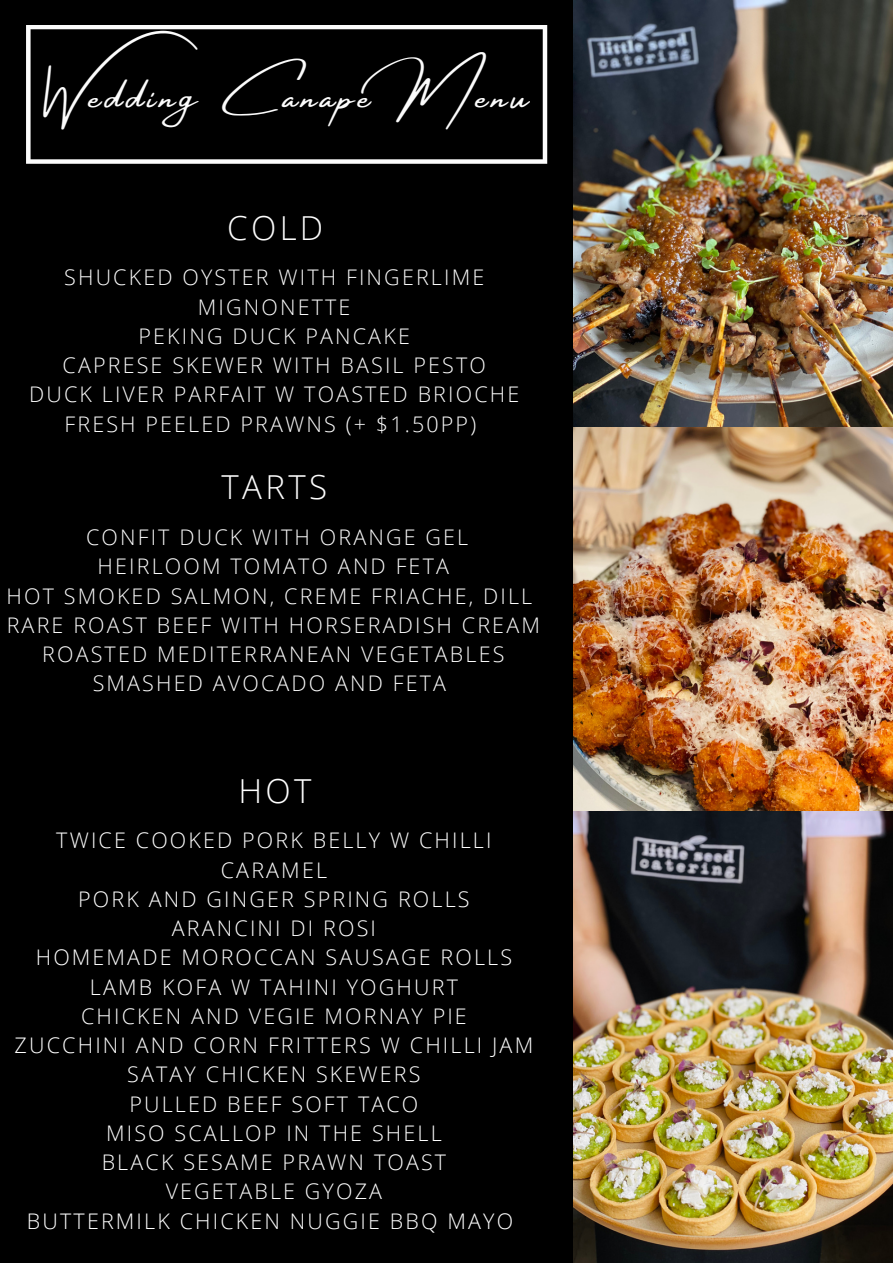
<style>
.page{position:relative;width:893px;height:1264px;background:#fff}
.page>*{position:absolute;margin:0;border:0;box-sizing:border-box;transform-origin:0 0}
.t1{font:42.15px "Amsterdam Four";letter-spacing:.1em;color:#fcfcfc}
.t2{font:300 33px "Open Sans";letter-spacing:.1em;color:#fcfcfc}
.t3{font:300 33px "Open Sans";color:#fff}
.t4{font:300 21.45px/29.2px "Open Sans";letter-spacing:.1em;color:#fcfcfc;text-align:center}
.t5{font:300 21.45px/29.2px "Open Sans";letter-spacing:.1em;color:#fff;text-align:center}
</style>
<div class="page">
<div style="left:0;top:0;width:892px;height:1262px;background:#000"></div>
<svg style="left:26px;top:25px;width:521px;height:139px"></svg>
<img style="left:573px;top:0;width:319px;height:1262px">
<p class="t1" style="left:46px;top:73px;width:484px">Wedding Canape Menu</p>
<p class="t2" style="left:227px;top:204px;width:98px">COLD</p>
<p class="t4" style="left:64px;top:262px;width:421px">SHUCKED OYSTER WITH FINGERLIME<br>MIGNONETTE</p>
<p class="t4" style="left:138px;top:321px;width:273px">PEKING DUCK PANCAKE</p>
<p class="t4" style="left:62px;top:350px;width:425px">CAPRESE SKEWER WITH BASIL PESTO</p>
<p class="t4" style="left:29px;top:379px;width:491px">DUCK LIVER PARFAIT W TOASTED BRIOCHE</p>
<p class="t4" style="left:64px;top:409px;width:413px">FRESH PEELED PRAWNS (+ $1.50PP)</p>
<p class="t2" style="left:222px;top:464px;width:107px">TARTS</p>
<p class="t4" style="left:86px;top:522px;width:383px">CONFIT DUCK WITH ORANGE GEL</p>
<p class="t4" style="left:98px;top:551px;width:353px">HEIRLOOM TOMATO AND FETA</p>
<p class="t4" style="left:7px;top:580px;width:527px">HOT SMOKED SALMON, CREME FRIACHE, DILL</p>
<p class="t4" style="left:7px;top:610px;width:534px">RARE ROAST BEEF WITH HORSERADISH CREAM</p>
<p class="t4" style="left:42px;top:639px;width:463px">ROASTED MEDITERRANEAN VEGETABLES</p>
<p class="t4" style="left:93px;top:668px;width:355px">SMASHED AVOCADO AND FETA</p>
<p class="t3" style="left:238px;top:767px;width:74px">HOT</p>
<p class="t5" style="left:56px;top:825px;width:436px">TWICE COOKED PORK BELLY W CHILLI<br>CARAMEL</p>
<p class="t5" style="left:78px;top:884px;width:393px">PORK AND GINGER SPRING ROLLS</p>
<p class="t5" style="left:172px;top:913px;width:205px">ARANCINI DI ROSI</p>
<p class="t5" style="left:36px;top:942px;width:478px">HOMEMADE MOROCCAN SAUSAGE ROLLS</p>
<p class="t5" style="left:90px;top:971px;width:369px">LAMB KOFA W TAHINI YOGHURT</p>
<p class="t4" style="left:81px;top:1000px;width:387px">CHICKEN AND VEGIE MORNAY PIE</p>
<p class="t5" style="left:15px;top:1030px;width:520px">ZUCCHINI AND CORN FRITTERS W CHILLI JAM</p>
<p class="t5" style="left:127px;top:1059px;width:295px">SATAY CHICKEN SKEWERS</p>
<p class="t5" style="left:129px;top:1088px;width:290px">PULLED BEEF SOFT TACO</p>
<p class="t5" style="left:106px;top:1117px;width:337px">MISO SCALLOP IN THE SHELL</p>
<p class="t5" style="left:102px;top:1147px;width:346px">BLACK SESAME PRAWN TOAST</p>
<p class="t4" style="left:166px;top:1176px;width:218px">VEGETABLE GYOZA</p>
<p class="t5" style="left:27px;top:1205px;width:487px">BUTTERMILK CHICKEN NUGGIE BBQ MAYO</p>
</div>
